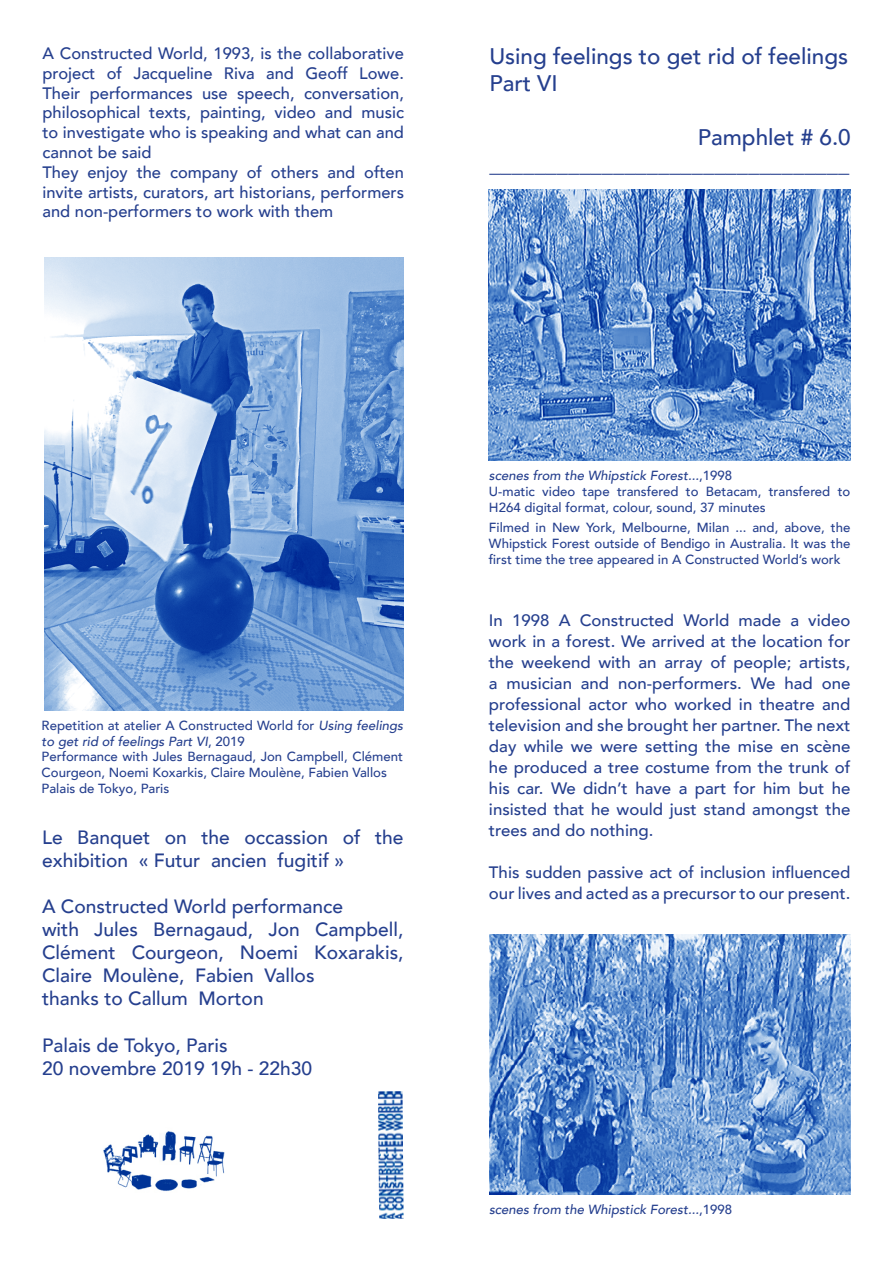
<style>
.page{position:relative;width:893px;height:1263px;background:#fff}
.page>*{position:absolute;margin:0;border:0;box-sizing:border-box;transform-origin:0 0}
.t1{font:500 22.5px/27px "Avenir";color:#253f8e}
.t2{font:500 19.2px/23.1px "Avenir";color:#253f8e}
.t3{font:500 16.5px/21px "Avenir";color:#253f8e}
.t4{font:500 13.2px/15.8px "Avenir";color:#253f8e}
.t5{font:italic 500 13.2px "Avenir";color:#253f8e}
.s1{font-style:italic}
.s2{font-style:normal}
</style>
<div class="page">
<img style="left:489px;top:935px;width:361px;height:259px">
<img style="left:489px;top:189px;width:361px;height:271px">
<img style="left:45px;top:257px;width:359px;height:454px">
<img style="left:378px;top:1091px;width:26px;height:128px">
<img style="left:103px;top:1131px;width:122px;height:60px">
<p class="t3" style="left:43px;top:42px;width:363px;line-height:19.8px">A Constructed World, 1993, is the collaborative project of Jacqueline Riva and Geoff Lowe.<br>Their performances use speech, conversation, philosophical texts, painting, video and music to investigate who is speaking and what can and cannot be said<br>They enjoy the company of others and often invite artists, curators, art historians, performers and non-performers to work with them</p>
<h1 class="t1" style="left:489px;top:42px;width:360px">Using feelings to get rid of feelings<br>Part VI</h1>
<h1 class="t1" style="left:489px;top:123px;width:363px;text-align:right">Pamphlet # 6.0 ________________________________</h1>
<p class="t4" style="left:42px;top:716px;width:363px">Repetition at atelier A Constructed World for <span class="s1">Using feelings to get rid of feelings Part VI</span>, 2019<br>Performance with Jules Bernagaud, Jon Campbell, Clément Courgeon, Noemi Koxarkis, Claire Moulène, Fabien Vallos Palais de Tokyo, Paris</p>
<p class="t2" style="left:42px;top:825px;width:363px">Le Banquet on the occassion of the exhibition « Futur ancien fugitif »</p>
<p class="t2" style="left:42px;top:894px;width:363px">A Constructed World performance<br>with Jules Bernagaud, Jon Campbell,<br>Clément Courgeon, Noemi Koxarakis,<br>Claire Moulène, Fabien Vallos<br>thanks to Callum Morton</p>
<p class="t2" style="left:42px;top:1032px;width:272px">Palais de Tokyo, Paris<br>20 novembre 2019 19h - 22h30</p>
<p class="t4" style="left:489px;top:467px;width:363px"><span class="s1">scenes from the Whipstick Forest...</span>,1998<br>U-matic video tape transfered to Betacam, transfered to<br>H264 digital format, colour, sound, 37 minutes</p>
<p class="t4" style="left:489px;top:519px;width:363px;text-align:justify">Filmed in New York, Melbourne, Milan ... and, above, the Whipstick Forest outside of Bendigo in Australia. It was the first time the tree appeared in A Constructed World’s work</p>
<p class="t3" style="left:489px;top:609px;width:363px;text-align:justify">In 1998 A Constructed World made a video work in a forest. We arrived at the location for the weekend with an array of people; artists, a musician and non-performers. We had one professional actor who worked in theatre and television and she brought her partner. The next day while we were setting the mise en scène he produced a tree costume from the trunk of his car. We didn’t have a part for him but he insisted that he would just stand amongst the trees and do nothing.</p>
<p class="t3" style="left:489px;top:861px;width:363px">This sudden passive act of inclusion influenced our lives and acted as a precursor to our present.</p>
<p class="t5" style="left:489px;top:1201px;width:245px">scenes from the Whipstick Forest...<span class="s2">,1998</span></p>
</div>
